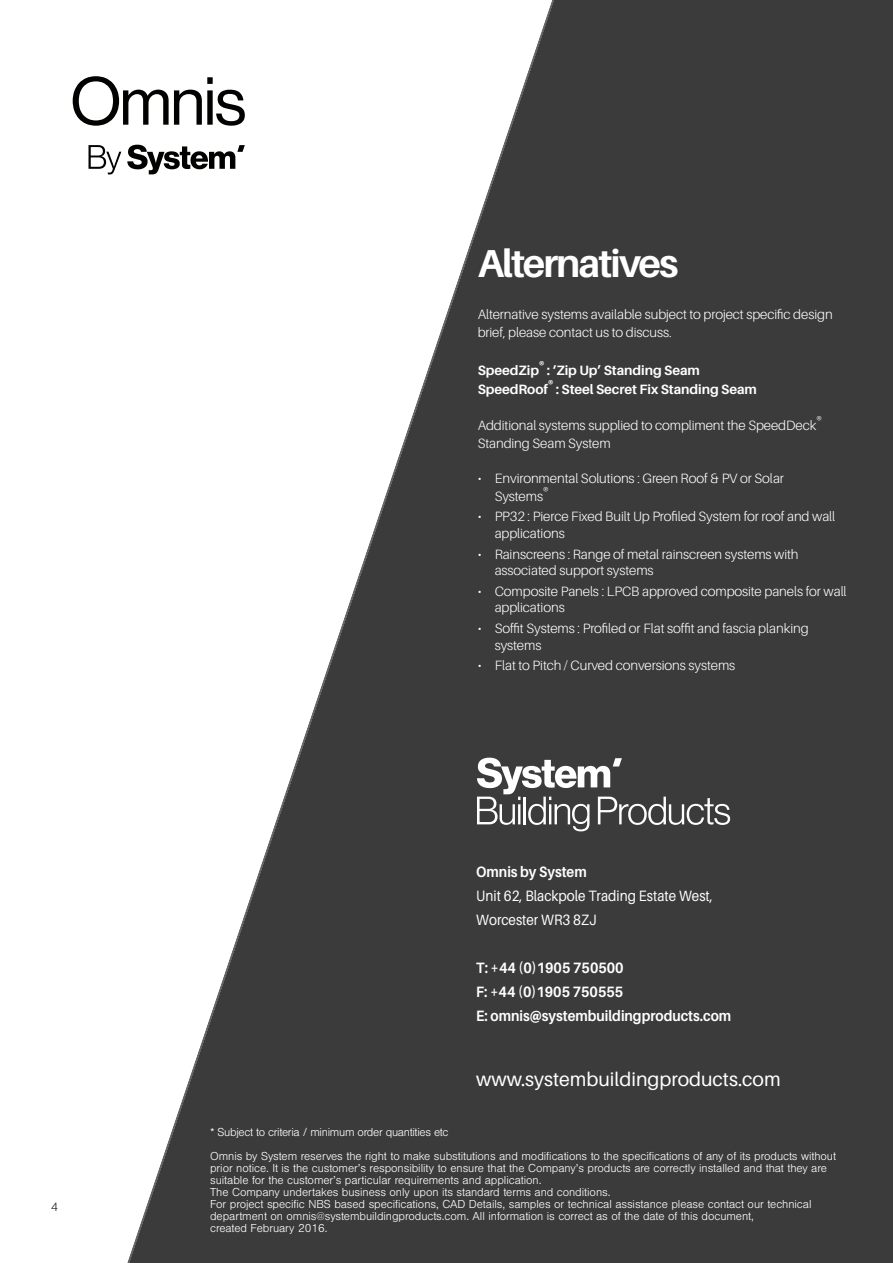
<style>
.page{position:relative;width:893px;height:1263px;background:#fff}
.page>*{position:absolute;margin:0;border:0;box-sizing:border-box;transform-origin:0 0}
.t1{font:700 39px "Aileron";letter-spacing:-.05em;color:#fff}
.t2{font:19.5px "Aileron";color:#fff}
.t3{font:700 15px/24px "Aileron";color:#fff;scale:.9 1}
.t4{font:15px/24px "Aileron";color:#fff;scale:.9 1}
.t5{font:300 13.5px/16.5px "Aileron";letter-spacing:-.005em;color:#fff}
.t6{font:700 13.5px/19.5px "Aileron";letter-spacing:-.005em;color:#fff}
.t7{font:300 12px/12px "Nimbus San";letter-spacing:-.005em;color:#fff}
.t8{font:300 12px "Aileron";color:#1d1d1b}
</style>
<div class="page">
<div style="left:554px;top:0;width:339px;height:1263px;background:#3c3b3b"></div>
<svg style="left:128px;top:0;width:426px;height:1263px;fill:#3c3b3b"></svg>
<svg style="left:73px;top:76px;width:172px;height:50px"></svg>
<svg style="left:89px;top:145px;width:32px;height:29px"></svg>
<svg style="left:127px;top:145px;width:118px;height:29px"></svg>
<svg style="left:477px;top:758px;width:253px;height:73px"></svg>
<p class="t8" style="left:51px;top:1200px;width:8px">4</p>
<h1 class="t1" style="left:478px;top:241px;width:202px">Alternatives</h1>
<p class="t5" style="left:478px;top:305px;width:356px;line-height:18px">Alternative systems available subject to project specific design brief, please contact us to discuss.</p>
<p class="t6" style="left:478px;top:360px;width:281px">SpeedZip<sup>®</sup> : ‘Zip Up’ Standing Seam<br>SpeedRoof<sup>®</sup> : Steel Secret Fix Standing Seam</p>
<p class="t5" style="left:478px;top:416px;width:346px;line-height:18px">Additional systems supplied to compliment the SpeedDeck<sup>®<br></sup>Standing Seam System</p>
<p class="t5" style="left:495px;top:469px;width:291px;line-height:18px;text-indent:-17px">• Environmental Solutions : Green Roof &amp; PV or Solar<br>Systems<sup>®</sup></p>
<p class="t5" style="left:495px;top:508px;width:342px;text-indent:-17px">• PP32 : Pierce Fixed Built Up Profiled System for roof and wall applications</p>
<p class="t5" style="left:495px;top:546px;width:305px;text-indent:-17px">• Rainscreens : Range of metal rainscreen systems with associated support systems</p>
<p class="t5" style="left:495px;top:583px;width:353px;text-indent:-17px">• Composite Panels : LPCB approved composite panels for wall applications</p>
<p class="t5" style="left:495px;top:620px;width:316px;text-indent:-17px">• Soffit Systems : Profiled or Flat soffit and fascia planking systems</p>
<p class="t5" style="left:478px;top:657px;width:259px">• Flat to Pitch / Curved conversions systems</p>
<p class="t3" style="left:476px;top:860px;width:124px">Omnis by System</p>
<p class="t4" style="left:476px;top:884px;width:264px">Unit 62, Blackpole Trading Estate West,<br>Worcester WR3 8ZJ</p>
<p class="t3" style="left:476px;top:956px;width:285px">T: +44 (0)1905 750500<br>F: +44 (0)1905 750555<br>E: omnis@systembuildingproducts.com</p>
<h2 class="t2" style="left:476px;top:1068px;width:306px">www.systembuildingproducts.com</h2>
<p class="t7" style="left:210px;top:1120px;width:627px;line-height:24px">* Subject to criteria / minimum order quantities etc<br>Omnis by System reserves the right to make substitutions and modifications to the specifications of any of its products without</p>
<p class="t7" style="left:210px;top:1162px;width:618px">prior notice. It is the customer’s responsibility to ensure that the Company’s products are correctly installed and that they are suitable for the customer’s particular requirements and application.<br>The Company undertakes business only upon its standard terms and conditions.<br>For project specific NBS based specifications, CAD Details, samples or technical assistance please contact our technical department on omnis@systembuildingproducts.com. All information is correct as of the date of this document,<br>created February 2016.</p>
</div>
